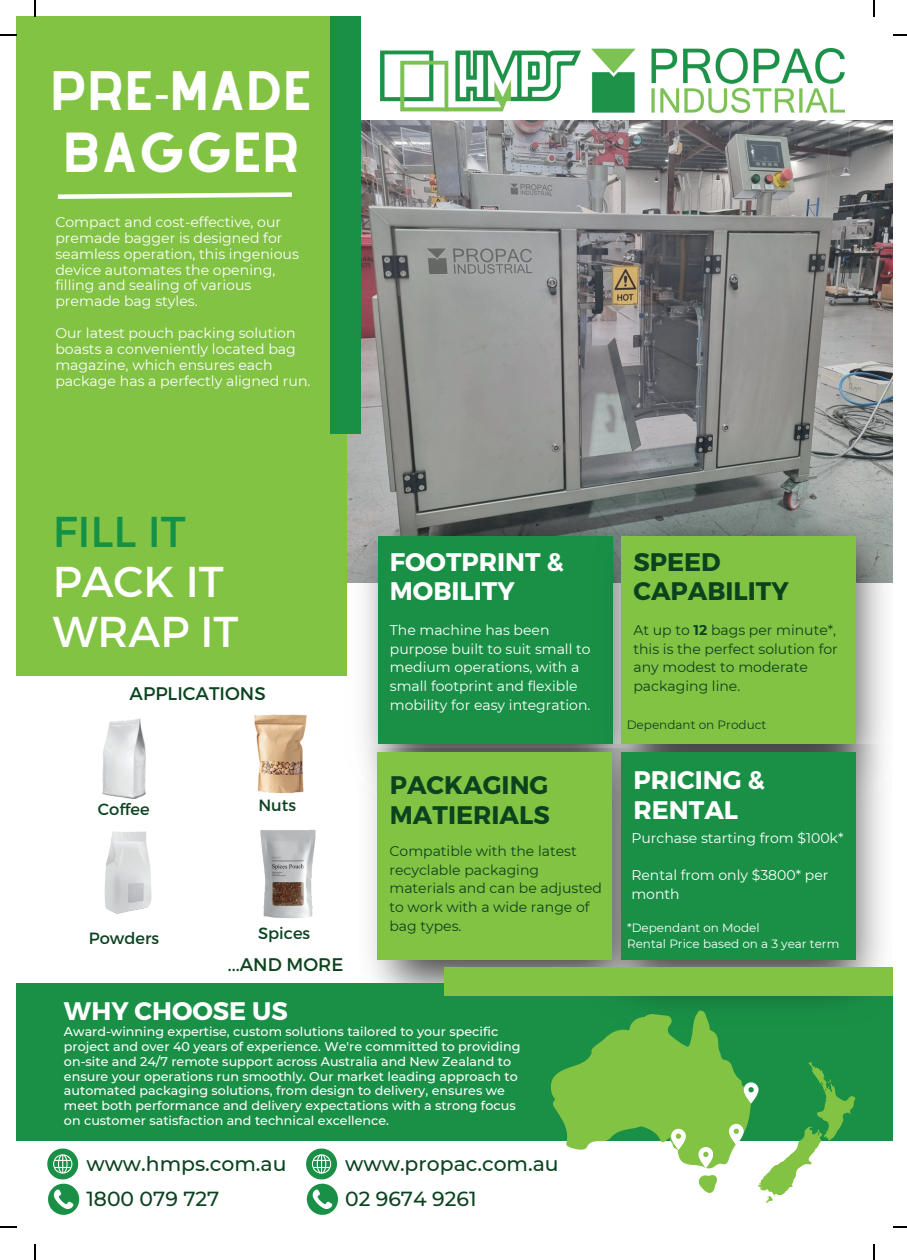
<style>
.page{position:relative;width:907px;height:1260px;background:#fff}
.page>*{position:absolute;margin:0;border:0;box-sizing:border-box;transform-origin:0 0}
.t1{font:49.2px "Alyssum Sans";color:#fff}
.t2{font:48.6px "Alyssum Sans";color:#fff}
.t3{font:43px/49.6px "Montserrat";color:#fff}
.t4{font:43px "Montserrat";color:#159146}
.t5{font:700 25.4px/29.6px "Montserrat";color:#fff}
.t6{font:700 25.4px/29.6px "Montserrat";color:#0b431f}
.t7{font:500 20.4px/35px "Montserrat";color:#0b431f}
.t8{font:18.2px "Montserrat";color:#0b431f}
.t9{font:16.2px "Montserrat";color:#0b431f}
.t10{font:14px/15.8px "Montserrat";color:#fff}
.t11{font:14px/18.6px "Montserrat";color:#0b431f}
.t12{font:500 12.6px/14.8px "Montserrat";color:#fff}
.t13{font:12px/16px "Montserrat";color:#fff}
.t14{font:12px "Montserrat";color:#0b431f}
.s1{font-family:"Noto Sans"}
.s2{font-weight:700}
</style>
<div class="page">
<img style="left:347px;top:120px;width:545px;height:378px">
<div style="left:16px;top:16px;width:331px;height:659px;background:#82c344"></div>
<img style="left:343px;top:498px;width:248px;height:250px">
<div style="left:378px;top:536px;width:234px;height:208px;background:#1a9047"></div>
<img style="left:591px;top:498px;width:301px;height:246px">
<div style="left:620px;top:536px;width:235px;height:208px;background:#82c344"></div>
<img style="left:366px;top:748px;width:212px;height:234px">
<div style="left:16px;top:982px;width:876px;height:157px;background:#1a9047"></div>
<img style="left:578px;top:744px;width:313px;height:260px">
<div style="left:444px;top:966px;width:448px;height:29px;background:#82c344"></div>
<div style="left:377px;top:752px;width:235px;height:207px;background:#82c344"></div>
<div style="left:621px;top:751px;width:234px;height:208px;background:#1a9047"></div>
<svg style="left:57px;top:192px;width:235px;height:7px"></svg>
<div style="left:331px;top:16px;width:30px;height:418px;background:#1a9047"></div>
<img style="left:381px;top:48px;width:463px;height:65px">
<svg style="left:549px;top:1010px;width:306px;height:192px"></svg>
<svg style="left:47px;top:1148px;width:32px;height:66px"></svg>
<svg style="left:306px;top:1148px;width:32px;height:66px"></svg>
<img style="left:102px;top:718px;width:44px;height:81px">
<img style="left:260px;top:829px;width:56px;height:89px">
<img style="left:104px;top:831px;width:48px;height:83px">
<img style="left:254px;top:714px;width:53px;height:80px">
<svg style="left:35px;top:0;width:1px;height:16px"></svg>
<svg style="left:0;top:34px;width:17px;height:2px"></svg>
<svg style="left:873px;top:0;width:2px;height:16px"></svg>
<svg style="left:893px;top:34px;width:14px;height:2px"></svg>
<svg style="left:35px;top:1244px;width:1px;height:15px"></svg>
<svg style="left:0;top:1226px;width:17px;height:1px"></svg>
<svg style="left:873px;top:1244px;width:2px;height:15px"></svg>
<svg style="left:893px;top:1226px;width:14px;height:1px"></svg>
<h2 class="t2" style="left:50px;top:55px;width:264px">PRE<span class="s1">-</span>MADE</h2>
<h1 class="t1" style="left:63px;top:117px;width:239px">BAGGER</h1>
<p class="t10" style="left:55px;top:213px;width:245px">Compact and cost-effective, our premade bagger is designed for seamless operation, this ingenious device automates the opening, filling and sealing of various premade bag styles.</p>
<p class="t10" style="left:55px;top:324px;width:257px">Our latest pouch packing solution boasts a conveniently located bag magazine, which ensures each package has a perfectly aligned run.</p>
<h3 class="t4" style="left:53px;top:505px;width:134px">FILL IT</h3>
<h3 class="t3" style="left:53px;top:556px;width:187px">PACK IT<br>WRAP IT</h3>
<h3 class="t8" style="left:130px;top:682px;width:138px">APPLICATIONS</h3>
<p class="t9" style="left:98px;top:799px;width:53px">Coffee</p>
<p class="t9" style="left:89px;top:927px;width:72px">Powders</p>
<p class="t9" style="left:258px;top:794px;width:39px">Nuts</p>
<p class="t9" style="left:258px;top:923px;width:54px">Spices</p>
<h3 class="t8" style="left:228px;top:952px;width:117px">...AND MORE</h3>
<h3 class="t5" style="left:64px;top:996px;width:225px">WHY CHOOSE US</h3>
<h3 class="t5" style="left:390px;top:547px;width:176px">FOOTPRINT &amp;<br>MOBILITY</h3>
<p class="t10" style="left:390px;top:620px;width:202px;line-height:18.6px">The machine has been purpose built to suit small to medium operations, with a small footprint and flexible mobility for easy integration.</p>
<h3 class="t6" style="left:390px;top:770px;width:161px">PACKAGING<br>MATIERIALS</h3>
<p class="t11" style="left:389px;top:841px;width:214px">Compatible with the latest recyclable packaging materials and can be adjusted to work with a wide range of bag types.</p>
<p class="t12" style="left:64px;top:1023px;width:458px">Award-winning expertise, custom solutions tailored to your specific project and over 40 years of experience. We're committed to providing on-site and 24/7 remote support across Australia and New Zealand to ensure your operations run smoothly. Our market leading approach to automated packaging solutions, from design to delivery, ensures we meet both performance and delivery expectations with a strong focus on customer satisfaction and technical excellence.</p>
<h3 class="t7" style="left:86px;top:1145px;width:202px">www.hmps.com.au</h3>
<h3 class="t7" style="left:86px;top:1180px;width:134px">1800 079 727</h3>
<h3 class="t7" style="left:345px;top:1145px;width:215px">www.propac.com.au<br>02 9674 9261</h3>
<h3 class="t6" style="left:633px;top:547px;width:157px">SPEED<br>CAPABILITY</h3>
<p class="t11" style="left:633px;top:620px;width:206px">At up to <span class="s2">12</span> bags per minute*, this is the perfect solution for any modest to moderate packaging line.</p>
<p class="t14" style="left:626px;top:716px;width:141px">Dependant on Product</p>
<h3 class="t5" style="left:633px;top:765px;width:133px">PRICING &amp;<br>RENTAL</h3>
<p class="t10" style="left:631px;top:829px;width:213px">Purchase starting from $100k*</p>
<p class="t10" style="left:631px;top:865px;width:198px;line-height:18.6px">Rental from only $3800* per month</p>
<p class="t13" style="left:627px;top:919px;width:214px">*Dependant on Model<br>Rental Price based on a 3 year term</p>
</div>
